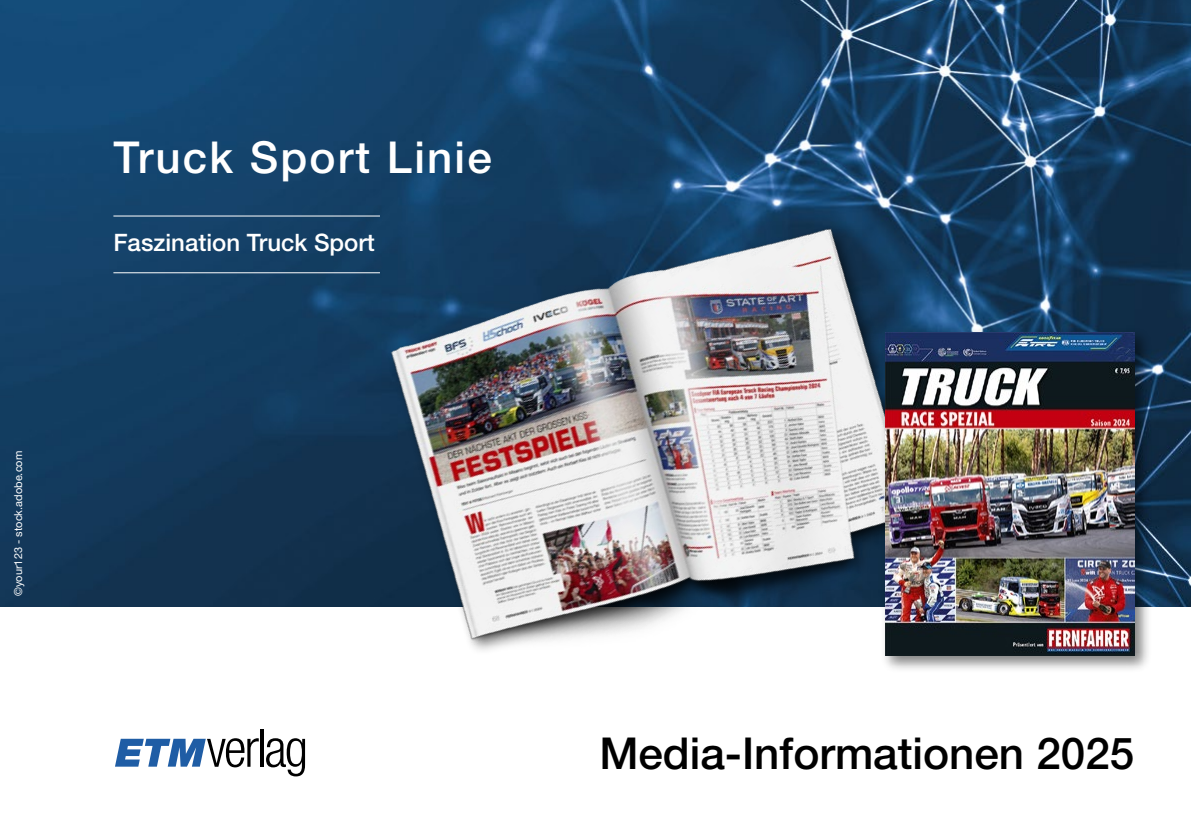
<style>
.page{position:relative;width:1191px;height:840px;background:#fff}
.page>*{position:absolute;margin:0;border:0;box-sizing:border-box;transform-origin:0 0}
.t1{font:500 44px "Helvetica Neue LT Std";color:#000}
.t2{font:500 44px "Helvetica Neue LT Std";letter-spacing:.05em;color:#fff}
.t3{font:500 24px "Helvetica Neue LT Std";color:#fff}
.t4{font:11px "Helvetica Neue LT Std";color:#fff}
</style>
<div class="page">
<img style="left:0;top:0;width:1191px;height:606px">
<svg style="left:115px;top:738px;width:144px;height:29px"></svg>
<hr style="left:260px;top:728px;width:3px;height:38px;background:#000">
<svg style="left:266px;top:738px;width:11px;height:30px"></svg>
<img style="left:277px;top:79px;width:767px;height:698px">
<div style="left:880px;top:327px;width:271px;height:345px;background:#000;opacity:.5"></div>
<img style="left:885px;top:332px;width:249px;height:323px">
<hr style="left:113px;top:272px;width:267px;height:1px;background:#fff">
<hr style="left:113px;top:215px;width:267px;height:1px;background:#fff">
<p class="t4" style="left:12px;top:595px;width:146px;rotate:-90deg">©your123 - stock.adobe.com</p>
<h1 class="t2" style="left:113px;top:131px;width:380px">Truck Sport Linie</h1>
<h2 class="t3" style="left:113px;top:228px;width:263px">Faszination Truck Sport</h2>
<h1 class="t1" style="left:599px;top:727px;width:536px">Media-Informationen 2025</h1>
</div>
